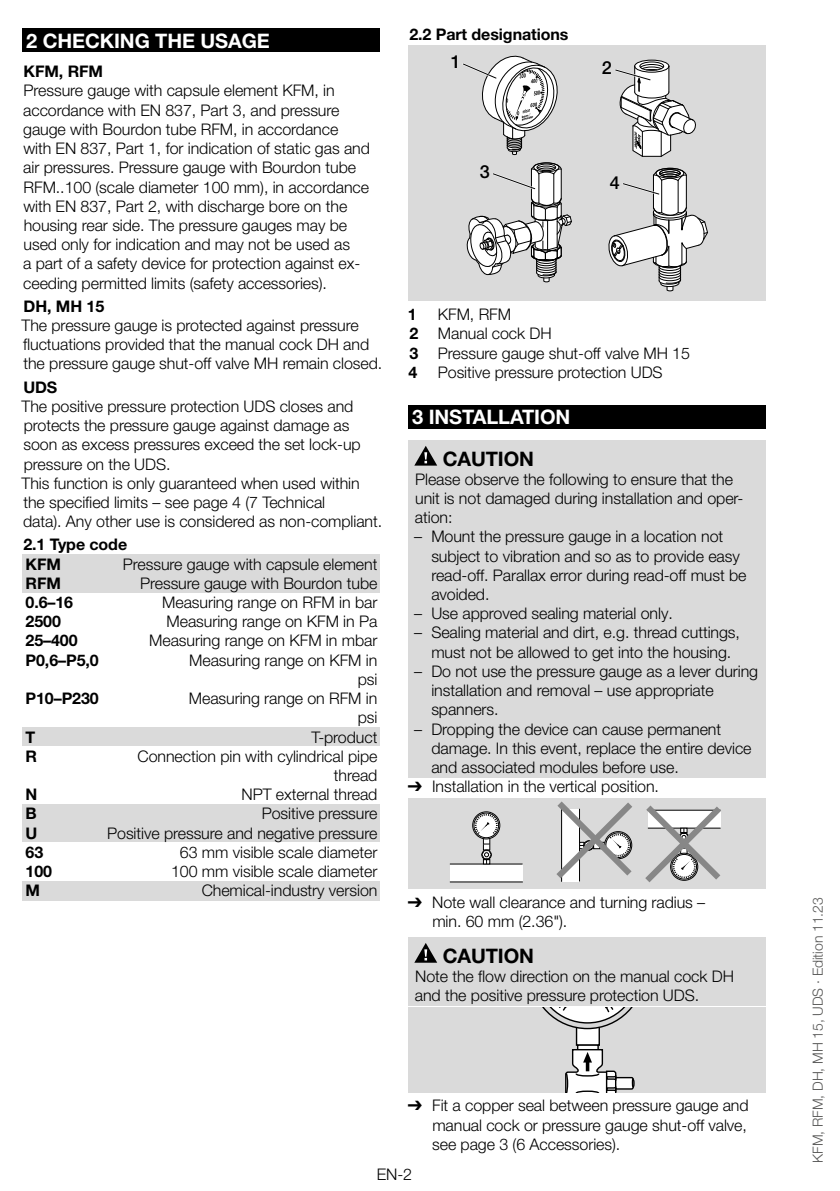
<style>
.page{position:relative;width:840px;height:1191px;background:#fff}
.page>*{position:absolute;margin:0;border:0;box-sizing:border-box;transform-origin:0 0}
.t1{font:700 20px "Helvetica Neue LT Pro";letter-spacing:-.005em;color:#fff}
.t2{font:700 20px "Helvetica Neue LT Pro";letter-spacing:-.005em;color:#000}
.t3{font:500 18px "Helvetica Neue LT Pro";color:#000}
.t4{font:300 16px/19.2px "Helvetica Neue LT Pro";letter-spacing:-.005em;color:#000}
.t5{font:700 16px/19.2px "Helvetica Neue LT Pro";letter-spacing:-.005em;color:#000}
.t6{font:300 14px "Helvetica Neue LT Pro";letter-spacing:-.005em;color:#575756}
.s1{font-weight:700}
.s2{font-family:"Arial Unicode MS";font-weight:400}
</style>
<div class="page">
<div style="left:23px;top:28px;width:357px;height:24px;background:#000"></div>
<div style="left:23px;top:554px;width:357px;height:20px;background:#dadada"></div>
<div style="left:23px;top:573px;width:357px;height:20px;background:#dadada"></div>
<div style="left:23px;top:592px;width:357px;height:20px;background:#fff"></div>
<div style="left:23px;top:727px;width:357px;height:20px;background:#dadada"></div>
<div style="left:23px;top:746px;width:357px;height:39px;background:#fff"></div>
<div style="left:23px;top:804px;width:357px;height:20px;background:#dadada"></div>
<div style="left:23px;top:823px;width:357px;height:20px;background:#dadada"></div>
<div style="left:23px;top:842px;width:357px;height:20px;background:#fff"></div>
<div style="left:23px;top:880px;width:357px;height:20px;background:#dadada"></div>
<div style="left:408px;top:404px;width:357px;height:24px;background:#000"></div>
<div style="left:408px;top:440px;width:357px;height:31px;background:#dadada"></div>
<div style="left:408px;top:468px;width:357px;height:60px;background:#dadada"></div>
<div style="left:408px;top:525px;width:357px;height:79px;background:#dadada"></div>
<div style="left:408px;top:602px;width:357px;height:22px;background:#dadada"></div>
<div style="left:408px;top:621px;width:357px;height:41px;background:#dadada"></div>
<div style="left:408px;top:660px;width:357px;height:60px;background:#dadada"></div>
<div style="left:408px;top:717px;width:357px;height:60px;background:#dadada"></div>
<div style="left:408px;top:937px;width:357px;height:31px;background:#dadada"></div>
<div style="left:408px;top:964px;width:357px;height:41px;background:#dadada"></div>
<div style="left:408px;top:46px;width:357px;height:255px;background:#dadada"></div>
<svg style="left:615px;top:59px;width:81px;height:98px"></svg>
<svg style="left:462px;top:55px;width:110px;height:228px"></svg>
<svg style="left:608px;top:168px;width:100px;height:124px"></svg>
<svg style="left:414px;top:446px;width:23px;height:19px"></svg>
<div style="left:408px;top:798px;width:357px;height:91px;background:#dadada"></div>
<div style="left:449px;top:864px;width:73px;height:18px;background:#fff"></div>
<hr style="left:449px;top:863px;width:73px;height:1px;background:#000">
<hr style="left:449px;top:881px;width:73px;height:1px;background:#000">
<svg style="left:482px;top:838px;width:8px;height:12px"></svg>
<div style="left:481px;top:849px;width:10px;height:11px;border:1px solid #000;border-radius:50%"></div>
<svg style="left:472px;top:812px;width:27px;height:27px"></svg>
<div style="left:472px;top:811px;width:28px;height:28px;border:1px solid #000;border-radius:50%"></div>
<svg style="left:473px;top:813px;width:25px;height:24px"></svg>
<div style="left:473px;top:812px;width:25px;height:26px;border:1px solid #000;border-radius:50%"></div>
<svg style="left:474px;top:814px;width:23px;height:21px"></svg>
<svg style="left:481px;top:850px;width:10px;height:15px"></svg>
<svg style="left:556px;top:801px;width:165px;height:82px"></svg>
<svg style="left:414px;top:943px;width:23px;height:19px"></svg>
<div style="left:408px;top:1007px;width:357px;height:85px;background:#dadada"></div>
<div style="left:576px;top:1027px;width:23px;height:18px;background:#fff"></div>
<div style="left:575px;top:1026px;width:24px;height:19px;border:1px solid #000"></div>
<hr style="left:577px;top:1045px;width:20px;height:4px;background:#fff">
<div style="left:576px;top:1044px;width:22px;height:6px;border:1px solid #000"></div>
<svg style="left:565px;top:1048px;width:70px;height:44px"></svg>
<svg style="left:542px;top:1007px;width:91px;height:25px"></svg>
<p class="t1" style="left:26px;top:28px;width:243px">2 CHECKING THE USAGE</p>
<p class="t5" style="left:24px;top:62px;width:81px">KFM, RFM</p>
<p class="t4" style="left:23px;top:81px;width:348px">Pressure gauge with capsule element KFM, in accordance with EN 837, Part 3, and pressure gauge with Bourdon tube RFM, in accordance with EN 837, Part 1, for indication of static gas and air pressures. Pressure gauge with Bourdon tube RFM..100 (scale diameter 100 mm), in accordance with EN 837, Part 2, with discharge bore on the housing rear side. The pressure gauges may be used only for indication and may not be used as<br>a part of a safety device for protection against ex&shy;ceeding permitted limits (safety accessories).</p>
<p class="t5" style="left:24px;top:296px;width:82px">DH, MH 15</p>
<p class="t4" style="left:22px;top:315px;width:362px">The pressure gauge is protected against pressure fluctuations provided that the manual cock DH and the pressure gauge shut-off valve MH remain closed.</p>
<p class="t5" style="left:23px;top:377px;width:35px">UDS</p>
<p class="t4" style="left:22px;top:396px;width:362px">The positive pressure protection UDS closes and protects the pressure gauge against damage as soon as excess pressures exceed the set lock-up pressure on the UDS.<br>This function is only guaranteed when used within the specified limits – see page 4 (7 Technical<br>data). Any other use is considered as non-compliant.</p>
<p class="t5" style="left:23px;top:535px;width:105px">2.1 Type code<br>KFM</p>
<p class="t4" style="left:123px;top:554px;width:256px">Pressure gauge with capsule element</p>
<p class="t5" style="left:26px;top:573px;width:37px">RFM</p>
<p class="t4" style="left:140px;top:573px;width:239px">Pressure gauge with Bourdon tube</p>
<p class="t5" style="left:26px;top:592px;width:49px">0.6–16</p>
<p class="t4" style="left:162px;top:592px;width:217px">Measuring range on RFM in bar</p>
<p class="t5" style="left:26px;top:611px;width:37px">2500</p>
<p class="t4" style="left:166px;top:611px;width:212px">Measuring range on KFM in Pa</p>
<p class="t5" style="left:26px;top:631px;width:54px">25–400</p>
<p class="t4" style="left:149px;top:631px;width:229px">Measuring range on KFM in mbar</p>
<p class="t5" style="left:26px;top:650px;width:75px">P0,6–P5,0</p>
<p class="t4" style="left:189px;top:650px;width:190px;text-align:right">Measuring range on KFM in psi</p>
<p class="t5" style="left:26px;top:688px;width:75px">P10–P230</p>
<p class="t4" style="left:189px;top:688px;width:190px;text-align:right">Measuring range on RFM in psi</p>
<p class="t5" style="left:26px;top:727px;width:11px">T</p>
<p class="t4" style="left:311px;top:727px;width:67px">T-product</p>
<p class="t5" style="left:26px;top:746px;width:13px">R</p>
<p class="t4" style="left:137px;top:746px;width:241px;text-align:right">Connection pin with cylindrical pipe thread</p>
<p class="t5" style="left:26px;top:784px;width:11px">N</p>
<p class="t4" style="left:241px;top:784px;width:137px">NPT external thread</p>
<p class="t5" style="left:26px;top:803px;width:13px">B</p>
<p class="t4" style="left:262px;top:803px;width:117px">Positive pressure</p>
<p class="t5" style="left:26px;top:823px;width:13px">U</p>
<p class="t4" style="left:107px;top:823px;width:271px">Positive pressure and negative pressure</p>
<p class="t5" style="left:26px;top:842px;width:19px">63</p>
<p class="t4" style="left:180px;top:842px;width:199px">63 mm visible scale diameter</p>
<p class="t5" style="left:26px;top:861px;width:28px">100</p>
<p class="t4" style="left:171px;top:861px;width:208px">100 mm visible scale diameter</p>
<p class="t5" style="left:26px;top:880px;width:16px">M</p>
<p class="t4" style="left:201px;top:880px;width:177px">Chemical-industry version</p>
<p class="t5" style="left:409px;top:24px;width:160px">2.2 Part designations</p>
<p class="t3" style="left:450px;top:51px;width:12px">1</p>
<p class="t3" style="left:601px;top:57px;width:12px">2</p>
<p class="t3" style="left:479px;top:161px;width:12px">3</p>
<p class="t3" style="left:609px;top:172px;width:12px">4</p>
<p class="t4" style="left:408px;top:305px;width:283px;text-indent:29px">KFM, RFM<br><span class="s1">2</span> Manual cock DH<br><span class="s1">3</span> Pressure gauge shut-off valve MH 15<br><span class="s1">4</span></p>
<p class="t5" style="left:407px;top:305px;width:10px">1</p>
<p class="t4" style="left:437px;top:362px;width:226px">Positive pressure protection UDS</p>
<p class="t1" style="left:412px;top:404px;width:37px">3 INST</p>
<p class="t1" style="left:472px;top:404px;width:83px">ALLATION</p>
<p class="t2" style="left:442px;top:446px;width:77px">CAUTION</p>
<p class="t4" style="left:414px;top:469px;width:330px">Please observe the following to ensure that the unit is not damaged during installation and oper&shy;ation:</p>
<p class="t4" style="left:431px;top:527px;width:316px;text-indent:-17px">– Mount the pressure gauge in a location not subject to vibration and so as to provide easy read-off. Parallax error during read-off must be avoided.</p>
<p class="t4" style="left:414px;top:603px;width:260px">– Use approved sealing material only.</p>
<p class="t4" style="left:414px;top:623px;width:327px;text-align:center">– Sealing material and dirt, e.g. thread cuttings, must not be allowed to get into the housing.</p>
<p class="t4" style="left:431px;top:661px;width:328px;text-indent:-17px">– Do not use the pressure gauge as a lever during installation and removal – use appropriate spanners.</p>
<p class="t4" style="left:431px;top:719px;width:321px;text-indent:-17px">– Dropping the device can cause permanent damage. In this event, replace the entire device and associated modules before use.</p>
<p class="t4" style="left:407px;top:776px;width:252px"><span class="s2">➔</span> Installation in the vertical position.</p>
<p class="t4" style="left:432px;top:892px;width:274px;text-indent:-24px"><span class="s2">➔</span> Note wall clearance and turning radius – min. 60 mm (2.36").</p>
<p class="t2" style="left:442px;top:943px;width:77px">CAUTION</p>
<p class="t4" style="left:414px;top:966px;width:320px">Note the flow direction on the manual cock DH and the positive pressure protection UDS.</p>
<p class="t4" style="left:432px;top:1095px;width:318px;text-align:justify;text-indent:-24px"><span class="s2">➔</span> Fit a copper seal between pressure gauge and manual cock or pressure gauge shut-off valve, see page 3 (6 Accessories).</p>
<p class="t4" style="left:376px;top:1164px;width:37px">EN-2</p>
<p class="t6" style="left:809px;top:1162px;width:267px;rotate:-90deg">KFM, RFM, DH, MH 15, UDS · Edition 11.23</p>
</div>
